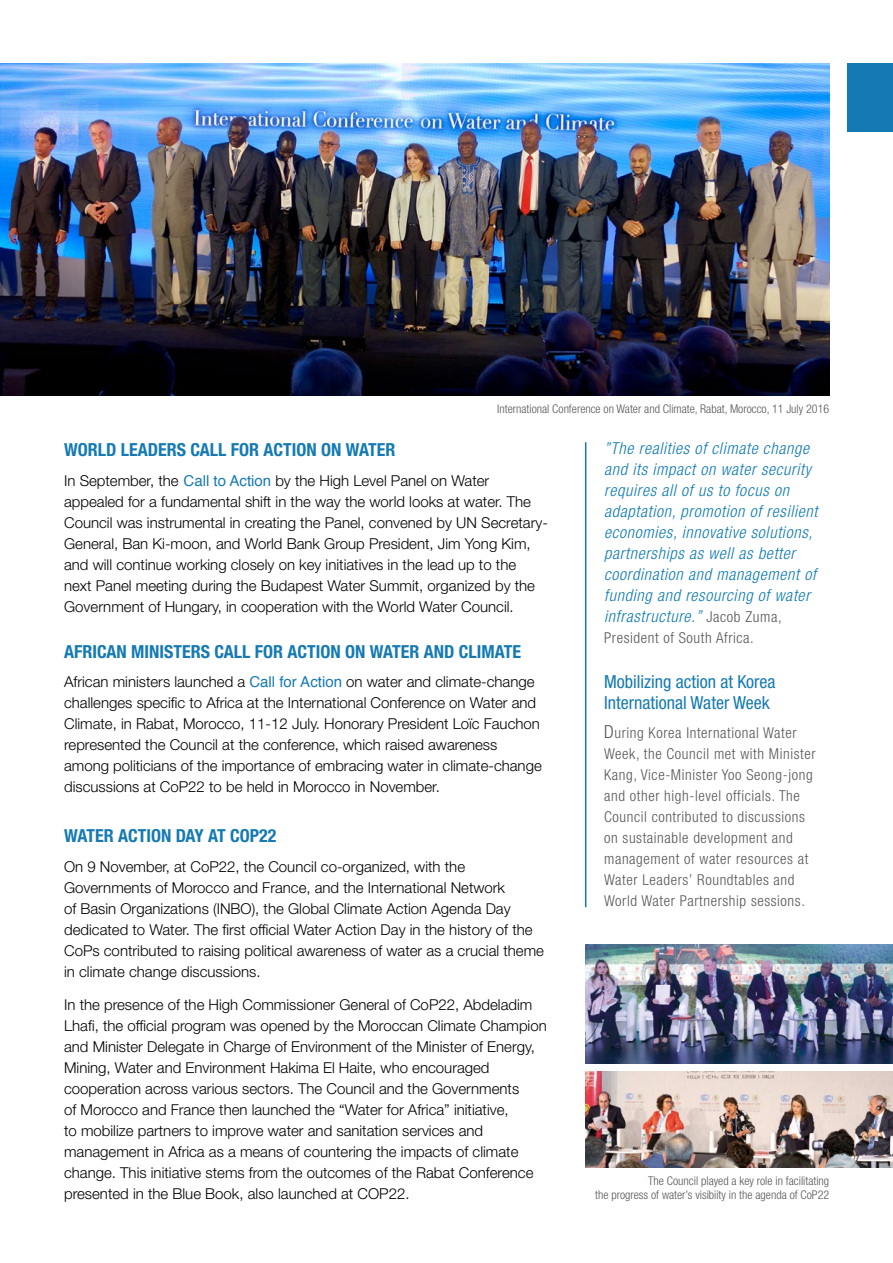
<style>
.page{position:relative;width:893px;height:1263px;background:#fff}
.page>*{position:absolute;margin:0;border:0;box-sizing:border-box;transform-origin:0 0}
.Body_Text_10pt_Helv{font:700 condensed 18px "Helvetica Neue LT";color:#157ab3}
.T2_COL{font:condensed 18px/20.2px "Helvetica Neue LT Std";color:#157ab3}
.TXT_COL{font:italic 300 condensed 16.5px/21px "Helvetica Neue LT Std";letter-spacing:.04em;color:#0f7bb4}
.Body_Text_10pt_Helv-2{font:300 15px/21px "Helvetica Neue LT Std";color:#000}
.T1{font:300 15px/21px "Helvetica Neue LT Std";color:#000}
.TXT_COL-2{font:300 condensed 15px/21px "Helvetica Neue LT Std";letter-spacing:.04em;color:#575756}
.Photo_captions{font:300 condensed 12px/14.4px "Helvetica Neue LT Std";color:#575756;text-align:right}
.s1{font-family:"Helvetica";font-weight:400;color:#157ab3}
.s2{font-family:"Gill Sans";font-weight:600;font-size:24px;color:#fff}
.s3{font-style:normal;font-size:15px;color:#575756}
.s4{font-size:18px}
</style>
<div class="page">
<div style="left:848px;top:64px;width:45px;height:68px;background:#157ab3"></div>
<img style="left:0;top:64px;width:829px;height:331px">
<hr style="left:585px;top:442px;width:1px;height:465px;background:#157ab3">
<img style="left:586px;top:1072px;width:307px;height:95px">
<img style="left:585px;top:944px;width:308px;height:119px">
<p class="Photo_captions" style="left:497px;top:402px;width:333px">International Conference on Water and Climate, Rabat, Morocco, 11 July 2016</p>
<p class="Body_Text_10pt_Helv" style="left:64px;top:439px;width:333px">WORLD LEADERS CALL FOR ACTION ON WATER</p>
<p class="Body_Text_10pt_Helv-2" style="left:64px;top:470px;width:485px">In September, the <span class="s1">Call to Action</span> by the High Level Panel on Water appealed for a fundamental shift in the way the world looks at water. The Council was instrumental in creating the Panel, convened by UN Secretary-General, Ban Ki-moon, and World Bank Group President, Jim Yong Kim, and will continue working closely on key initiatives in the lead up to the<br>next Panel meeting during the Budapest Water Summit, organized by the Government of Hungary, in cooperation with the World Water Council.</p>
<p class="Body_Text_10pt_Helv" style="left:64px;top:640px;width:458px">AFRICAN MINISTERS CALL FOR ACTION ON WATER AND CLIMATE</p>
<p class="Body_Text_10pt_Helv-2" style="left:64px;top:671px;width:479px">African ministers launched a <span class="s1">Call for Action</span> on water and climate-change challenges specific to Africa at the International Conference on Water and Climate, in Rabat, Morocco, 11-12 July. Honorary President Loïc Fauchon represented the Council at the conference, which raised awareness among politicians of the importance of embracing water in climate-change discussions at CoP22 to be held in Morocco in November.</p>
<p class="Body_Text_10pt_Helv" style="left:64px;top:825px;width:214px">WATER ACTION DAY AT COP22</p>
<p class="Body_Text_10pt_Helv-2" style="left:64px;top:855px;width:481px">On 9 November, at CoP22, the Council co-organized, with the Governments of Morocco and France, and the International Network<br>of Basin Organizations (INBO), the Global Climate Action Agenda Day dedicated to Water. The first official Water Action Day in the history of the CoPs contributed to raising political awareness of water as a crucial theme in climate change discussions.</p>
<p class="T1" style="left:64px;top:994px;width:484px">In the presence of the High Commissioner General of CoP22, Abdeladim Lhafi, the official program was opened by the Moroccan Climate Champion and Minister Delegate in Charge of Environment of the Minister of Energy, Mining, Water and Environment Hakima El Haite, who encouraged cooperation across various sectors. The Council and the Governments<br>of Morocco and France then launched the “Water for Africa” initiative,<br>to mobilize partners to improve water and sanitation services and management in Africa as a means of countering the impacts of climate change. This initiative stems from the outcomes of the Rabat Conference presented in the Blue Book, also launched at COP22. <span class="s2">ENGAGE</span></p>
<p class="TXT_COL" style="left:604px;top:438px;width:215px">”The realities of climate change and its impact on water security requires all of us to focus on adaptation, promotion of resilient economies, innovative solutions, partnerships as well as better coordination and management of funding and resourcing of water infrastructure.” <span class="s3">Jacob Zuma,</span></p>
<p class="TXT_COL-2" style="left:604px;top:627px;width:151px">President of South Africa.</p>
<p class="T2_COL" style="left:604px;top:672px;width:173px">Mobilizing action at Korea<br>International Water Week</p>
<p class="TXT_COL-2" style="left:604px;top:722px;width:213px"><span class="s4">D</span>uring Korea International Water Week, the Council met with Minister Kang, Vice-Minister Yoo Seong-jong and other high-level officials. The Council contributed to discussions on sustainable development and management of water resources at Water Leaders’ Roundtables and World Water Partnership sessions.</p>
<p class="Photo_captions" style="left:595px;top:1173px;width:235px">The Council played a key role in facilitating<br>the progress of water’s visibiity in the agenda of CoP22</p>
</div>
